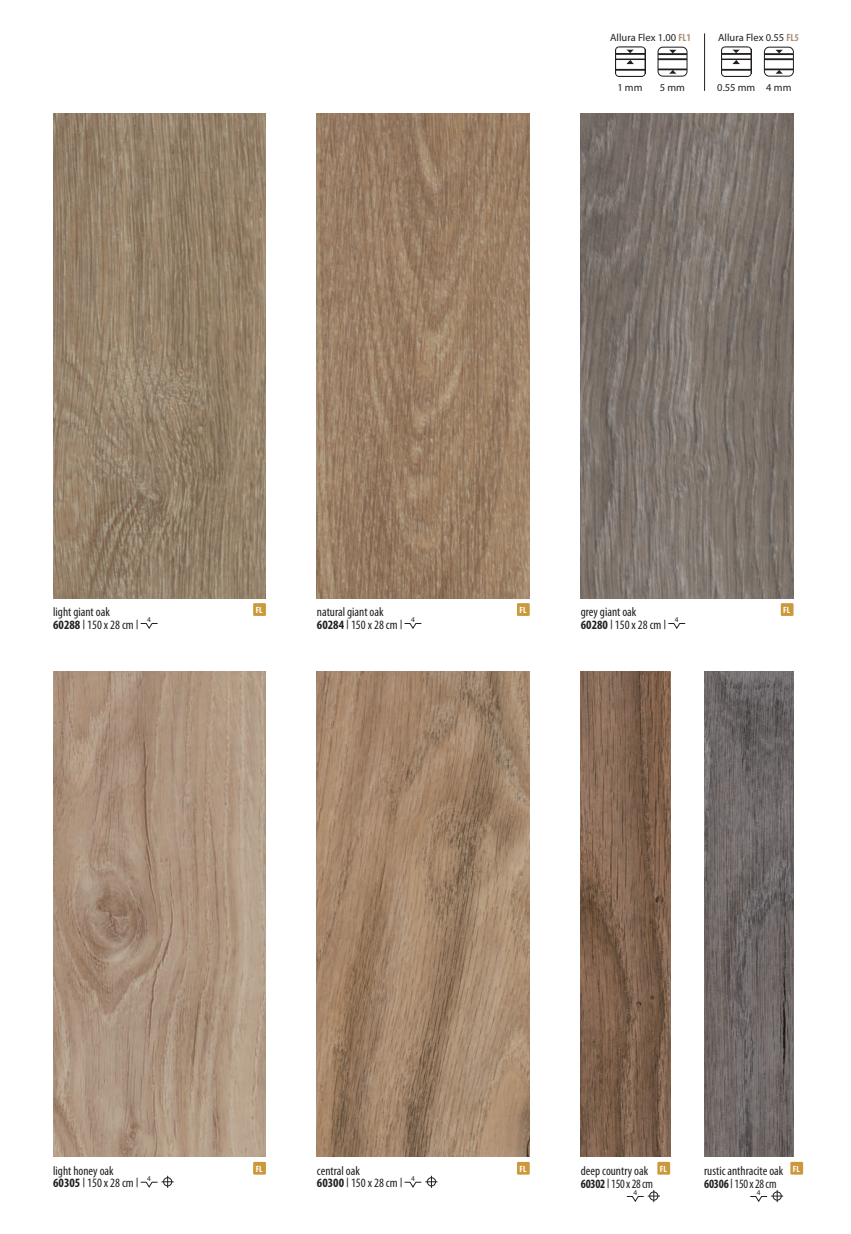
<style>
.page{position:relative;width:851px;height:1234px;background:#fff}
.page>*{position:absolute;margin:0;border:0;box-sizing:border-box;transform-origin:0 0}
.t1{font:condensed 12.75px/13.5px "Myriad Pro";color:#231f20}
.t2{font:10.5px "Myriad Pro";color:#231f20}
.t3{font:700 condensed 9px "Myriad Pro";color:#fff}
.t4{font:7.35px "Myriad Pro";color:#231f20}
.s1{font-weight:700;font-stretch:condensed;color:#ac907a}
.s2{font-weight:700}
.s3{font-family:"Helvetica Neue LT Pro"}
</style>
<div class="page">
<img style="left:53px;top:114px;width:213px;height:484px">
<img style="left:317px;top:114px;width:212px;height:484px">
<img style="left:580px;top:114px;width:213px;height:484px">
<img style="left:53px;top:671px;width:213px;height:484px">
<img style="left:317px;top:671px;width:212px;height:484px">
<img style="left:580px;top:671px;width:90px;height:484px">
<img style="left:704px;top:671px;width:89px;height:484px">
<div style="left:253px;top:603px;width:13px;height:12px;background:#cb993b"></div>
<svg style="left:141px;top:623px;width:16px;height:5px"></svg>
<img style="left:615px;top:47px;width:30px;height:30px">
<img style="left:721px;top:47px;width:30px;height:30px">
<hr style="left:704px;top:33px;width:1px;height:58px;background:#231f20">
<div style="left:517px;top:603px;width:12px;height:12px;background:#cb993b"></div>
<svg style="left:404px;top:623px;width:17px;height:5px"></svg>
<div style="left:780px;top:603px;width:13px;height:12px;background:#cb993b"></div>
<svg style="left:668px;top:623px;width:17px;height:5px"></svg>
<div style="left:253px;top:1161px;width:13px;height:13px;background:#cb993b"></div>
<svg style="left:141px;top:1175px;width:33px;height:12px"></svg>
<div style="left:517px;top:1161px;width:12px;height:13px;background:#cb993b"></div>
<svg style="left:404px;top:1175px;width:33px;height:12px"></svg>
<svg style="left:626px;top:1190px;width:33px;height:11px"></svg>
<svg style="left:750px;top:1190px;width:33px;height:11px"></svg>
<div style="left:657px;top:1161px;width:13px;height:13px;background:#cb993b"></div>
<div style="left:790px;top:1161px;width:13px;height:13px;background:#cb993b"></div>
<p class="t2" style="left:610px;top:31px;width:82px">Allura Flex 1.00 <span class="s1">FL1</span></p>
<p class="t2" style="left:617px;top:81px;width:27px">1 mm</p>
<p class="t2" style="left:659px;top:81px;width:27px">5 mm</p>
<p class="t2" style="left:718px;top:31px;width:82px">Allura Flex 0.55 <span class="s1">FL5</span></p>
<p class="t2" style="left:717px;top:81px;width:76px">0.55 mm 4 mm</p>
<p class="t1" style="left:53px;top:604px;width:58px">light giant oak</p>
<p class="t3" style="left:256px;top:604px;width:8px">FL</p>
<p class="t1" style="left:53px;top:617px;width:87px"><span class="s2">60288</span> <span class="s3">|</span> 150 x 28 cm <span class="s3">|</span></p>
<p class="t4" style="left:147px;top:615px;width:5px">4</p>
<p class="t1" style="left:317px;top:604px;width:68px">natural giant oak</p>
<p class="t3" style="left:519px;top:604px;width:8px">FL</p>
<p class="t1" style="left:317px;top:617px;width:87px"><span class="s2">60284</span> <span class="s3">|</span> 150 x 28 cm <span class="s3">|</span></p>
<p class="t4" style="left:411px;top:615px;width:5px">4</p>
<p class="t1" style="left:580px;top:604px;width:57px">grey giant oak</p>
<p class="t3" style="left:783px;top:604px;width:8px">FL</p>
<p class="t1" style="left:580px;top:617px;width:87px"><span class="s2">60280</span> <span class="s3">|</span> 150 x 28 cm <span class="s3">|</span></p>
<p class="t4" style="left:674px;top:615px;width:5px">4</p>
<p class="t1" style="left:53px;top:1163px;width:62px">light honey oak</p>
<p class="t3" style="left:256px;top:1162px;width:8px">FL</p>
<p class="t1" style="left:53px;top:1175px;width:87px"><span class="s2">60305</span> <span class="s3">|</span> 150 x 28 cm <span class="s3">|</span></p>
<p class="t4" style="left:147px;top:1173px;width:5px">4</p>
<p class="t3" style="left:659px;top:1162px;width:8px">FL</p>
<p class="t3" style="left:792px;top:1162px;width:8px">FL</p>
<p class="t1" style="left:317px;top:1163px;width:44px">central oak</p>
<p class="t3" style="left:519px;top:1162px;width:8px">FL</p>
<p class="t1" style="left:317px;top:1175px;width:87px"><span class="s2">60300</span> <span class="s3">|</span> 150 x 28 cm <span class="s3">|</span></p>
<p class="t4" style="left:411px;top:1173px;width:5px">4</p>
<p class="t1" style="left:580px;top:1163px;width:74px">deep country oak<br><span class="s2">60302</span> <span class="s3">|</span>150 x 28 cm</p>
<p class="t4" style="left:633px;top:1187px;width:5px">4</p>
<p class="t1" style="left:704px;top:1163px;width:81px">rustic anthracite oak<br><span class="s2">60306</span> <span class="s3">|</span>150 x 28 cm</p>
<p class="t4" style="left:756px;top:1187px;width:5px">4</p>
</div>
